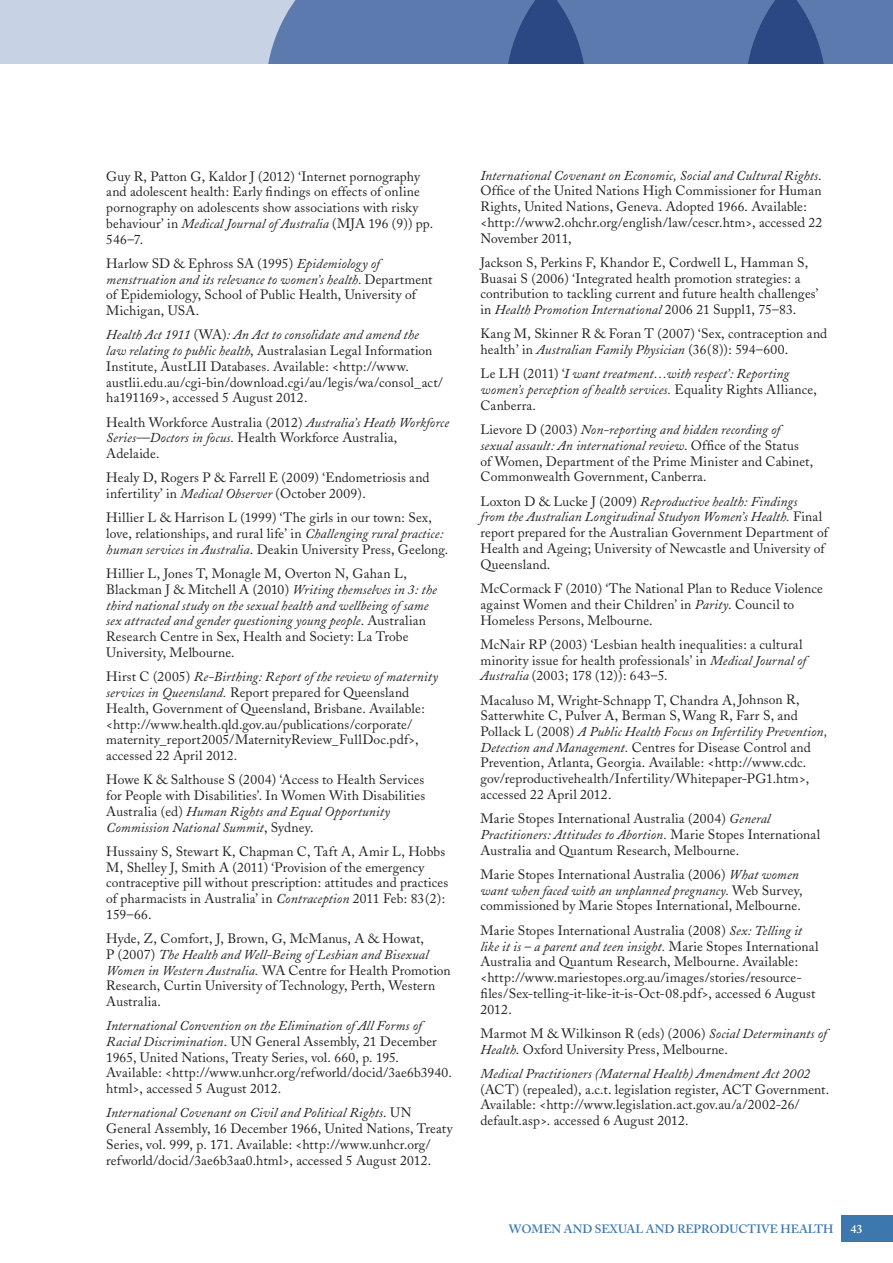
<style>
.page{position:relative;width:893px;height:1263px;background:#fff}
.page>*{position:absolute;margin:0;border:0;box-sizing:border-box;transform-origin:0 0}
.REF{font:13.5px/15.8px "Adobe Caslon";letter-spacing:.01em;color:#231f20}
.REF-2{font:italic 13.5px/15.8px "Adobe Caslon";letter-spacing:.01em;color:#231f20}
.t1{font:600 12px "Adobe Caslon";color:#3c77ae}
.t2{font:600 12px "Adobe Caslon";color:#fff}
.s1{font-style:italic}
.s2{font-style:normal}
</style>
<div class="page">
<div style="left:0;top:0;width:893px;height:64px;background:#c8d2e5"></div>
<svg style="left:268px;top:0;width:625px;height:64px;background:#5673a7"></svg>
<div style="left:842px;top:1215px;width:51px;height:27px;background:#3c77ae"></div>
<p class="REF" style="left:106px;top:168px;width:328px">Guy R, Patton G, Kaldor J (2012) ‘Internet pornography and adolescent health: Early findings on effects of online pornography on adolescents show associations with risky behaviour’ in <span class="s1">Medical Journal of Australia</span> (MJA 196 (9)) pp.<br>546–7.</p>
<p class="REF" style="left:106px;top:255px;width:328px">Harlow SD &amp; Ephross SA (1995) <span class="s1">Epidemiology of menstruation and its relevance to women’s health.</span> Department of Epidemiology, School of Public Health, University of Michigan, USA.</p>
<p class="REF" style="left:106px;top:327px;width:338px"><span class="s1">Health Act 1911</span> (WA)<span class="s1">: An Act to consolidate and amend the<br>law relating to public health</span>, Australasian Legal Information Institute, AustLII Databases. Available: &lt;http://www. austlii.edu.au/cgi-bin/download.cgi/au/legis/wa/consol_act/ ha191169&gt;, accessed 5 August 2012.</p>
<p class="REF" style="left:106px;top:414px;width:344px">Health Workforce Australia (2012) <span class="s1">Australia’s Heath Workforce<br>Series—Doctors in focus.</span> Health Workforce Australia,<br>Adelaide.</p>
<p class="REF" style="left:106px;top:470px;width:325px">Healy D, Rogers P &amp; Farrell E (2009) ‘Endometriosis and infertility’ in <span class="s1">Medical Observer</span> (October 2009).</p>
<p class="REF" style="left:106px;top:510px;width:343px">Hillier L &amp; Harrison L (1999) ‘The girls in our town: Sex, love, relationships, and rural life’ in <span class="s1">Challenging rural practice: human services in Australia</span>. Deakin University Press, Geelong.</p>
<p class="REF" style="left:106px;top:566px;width:332px">Hillier L, Jones T, Monagle M, Overton N, Gahan L, Blackman J &amp; Mitchell A (2010) <span class="s1">Writing themselves in 3: the third national study on the sexual health and wellbeing of same sex attracted and gender questioning young people</span>. Australian Research Centre in Sex, Health and Society: La Trobe University, Melbourne.</p>
<p class="REF" style="left:106px;top:669px;width:333px">Hirst C (2005) <span class="s1">Re-Birthing: Report of the review of maternity services in Queensland.</span> Report prepared for Queensland Health, Government of Queensland, Brisbane. Available: &lt;http://www.health.qld.gov.au/publications/corporate/ maternity_report2005/MaternityReview_FullDoc.pdf&gt;, accessed 22 April 2012.</p>
<p class="REF" style="left:106px;top:772px;width:320px">Howe K &amp; Salthouse S (2004) ‘Access to Health Services for People with Disabilities’. In Women With Disabilities Australia (ed) <span class="s1">Human Rights and Equal Opportunity Commission National Summit</span>, Sydney.</p>
<p class="REF" style="left:106px;top:843px;width:343px">Hussainy S, Stewart K, Chapman C, Taft A, Amir L, Hobbs M, Shelley J, Smith A (2011) ‘Provision of the emergency contraceptive pill without prescription: attitudes and practices of pharmacists in Australia’ in <span class="s1">Contraception</span> 2011 Feb: 83(2):<br>159–66.</p>
<p class="REF" style="left:106px;top:931px;width:346px">Hyde, Z, Comfort, J, Brown, G, McManus, A &amp; Howat,<br>P (2007) <span class="s1">The Health and Well-Being of Lesbian and Bisexual Women in Western Australia.</span> WA Centre for Health Promotion Research, Curtin University of Technology, Perth, Western Australia.</p>
<p class="REF" style="left:106px;top:1018px;width:347px"><span class="s1">International Convention on the Elimination of All Forms of Racial Discrimination</span>. UN General Assembly, 21 December 1965, United Nations, Treaty Series, vol. 660, p. 195.<br>Available: &lt;http://www.unhcr.org/refworld/docid/3ae6b3940. html&gt;, accessed 5 August 2012.</p>
<p class="REF" style="left:106px;top:1105px;width:348px"><span class="s1">International Covenant on Civil and Political Rights</span>. UN General Assembly, 16 December 1966, United Nations, Treaty Series, vol. 999, p. 171. Available: &lt;http://www.unhcr.org/ refworld/docid/3ae6b3aa0.html&gt;, accessed 5 August 2012.</p>
<p class="REF" style="left:480px;top:167px;width:343px"><span class="s1">International Covenant on Economic, Social and Cultural Rights</span>.<br>Office of the United Nations High Commissioner for Human Rights, United Nations, Geneva. Adopted 1966. Available: &lt;http://www2.ohchr.org/english/law/cescr.htm&gt;, accessed 22<br>November 2011,</p>
<p class="REF" style="left:480px;top:255px;width:339px">Jackson S, Perkins F, Khandor E, Cordwell L, Hamman S, Buasai S (2006) ‘Integrated health promotion strategies: a contribution to tackling current and future health challenges’ in <span class="s1">Health Promotion International</span> 2006 21 Suppl1, 75–83.</p>
<p class="REF" style="left:480px;top:326px;width:348px">Kang M, Skinner R &amp; Foran T (2007) ‘Sex, contraception and health’ in <span class="s1">Australian Family Physician</span> (36(8)): 594–600.</p>
<p class="REF-2" style="left:480px;top:367px;width:338px"><span class="s2">Le LH (2011) ‘</span>I want treatment…with respect’: Reporting women’s perception of health services. <span class="s2">Equality Rights Alliance,<br>Canberra.</span></p>
<p class="REF" style="left:480px;top:422px;width:334px">Lievore D (2003) <span class="s1">Non-reporting and hidden recording of sexual assault: An international review</span>. Office of the Status of Women, Department of the Prime Minister and Cabinet, Commonwealth Government, Canberra.</p>
<p class="REF" style="left:480px;top:493px;width:349px">Loxton D &amp; Lucke J (2009) <span class="s1">Reproductive health: Findings<br>from the Australian Longitudinal Studyon Women’s Health.</span> Final report prepared for the Australian Government Department of Health and Ageing; University of Newcastle and University of Queensland.</p>
<p class="REF" style="left:480px;top:581px;width:344px">McCormack F (2010) ‘The National Plan to Reduce Violence against Women and their Children’ in <span class="s1">Parity</span>. Council to<br>Homeless Persons, Melbourne.</p>
<p class="REF" style="left:480px;top:636px;width:327px">McNair RP (2003) ‘Lesbian health inequalities: a cultural minority issue for health professionals’ in <span class="s1">Medical Journal of<br>Australia</span> (2003; 178 (12)): 643–5.</p>
<p class="REF" style="left:480px;top:692px;width:348px">Macaluso M, Wright-Schnapp T, Chandra A,Johnson R, Satterwhite C, Pulver A, Berman S,Wang R, Farr S, and Pollack L (2008) <span class="s1">A Public Health Focus on Infertility Prevention, Detection and Management.</span> Centres for Disease Control and Prevention, Atlanta, Georgia. Available: &lt;http://www.cdc. gov/reproductivehealth/Infertility/Whitepaper-PG1.htm&gt;, accessed 22 April 2012.</p>
<p class="REF" style="left:480px;top:811px;width:341px">Marie Stopes International Australia (2004) <span class="s1">General<br>Practitioners: Attitudes to Abortion.</span> Marie Stopes International<br>Australia and Quantum Research, Melbourne.</p>
<p class="REF" style="left:480px;top:867px;width:324px">Marie Stopes International Australia (2006) <span class="s1">What women want when faced with an unplanned pregnancy.</span> Web Survey, commissioned by Marie Stopes International, Melbourne.</p>
<p class="REF" style="left:480px;top:922px;width:340px">Marie Stopes International Australia (2008) <span class="s1">Sex: Telling it like it is – a parent and teen insight.</span> Marie Stopes International Australia and Quantum Research, Melbourne. Available: &lt;http://www.mariestopes.org.au/images/stories/resource&shy;files/Sex-telling-it-like-it-is-Oct-08.pdf&gt;, accessed 6 August 2012.</p>
<p class="REF" style="left:480px;top:1025px;width:348px">Marmot M &amp; Wilkinson R (eds) (2006) <span class="s1">Social Determinants of<br>Health</span>. Oxford University Press, Melbourne.</p>
<p class="REF" style="left:480px;top:1065px;width:350px"><span class="s1">Medical Practitioners (Maternal Health) Amendment Act 2002 </span>(ACT) (repealed), a.c.t. legislation register, ACT Government.<br>Available: &lt;http://www.legislation.act.gov.au/a/2002-26/ default.asp&gt;. accessed 6 August 2012.</p>
<p class="t1" style="left:509px;top:1222px;width:326px">WOMEN AND SEXUAL AND REPRODUCTIVE HEALTH</p>
<p class="t2" style="left:850px;top:1222px;width:13px">43</p>
</div>
